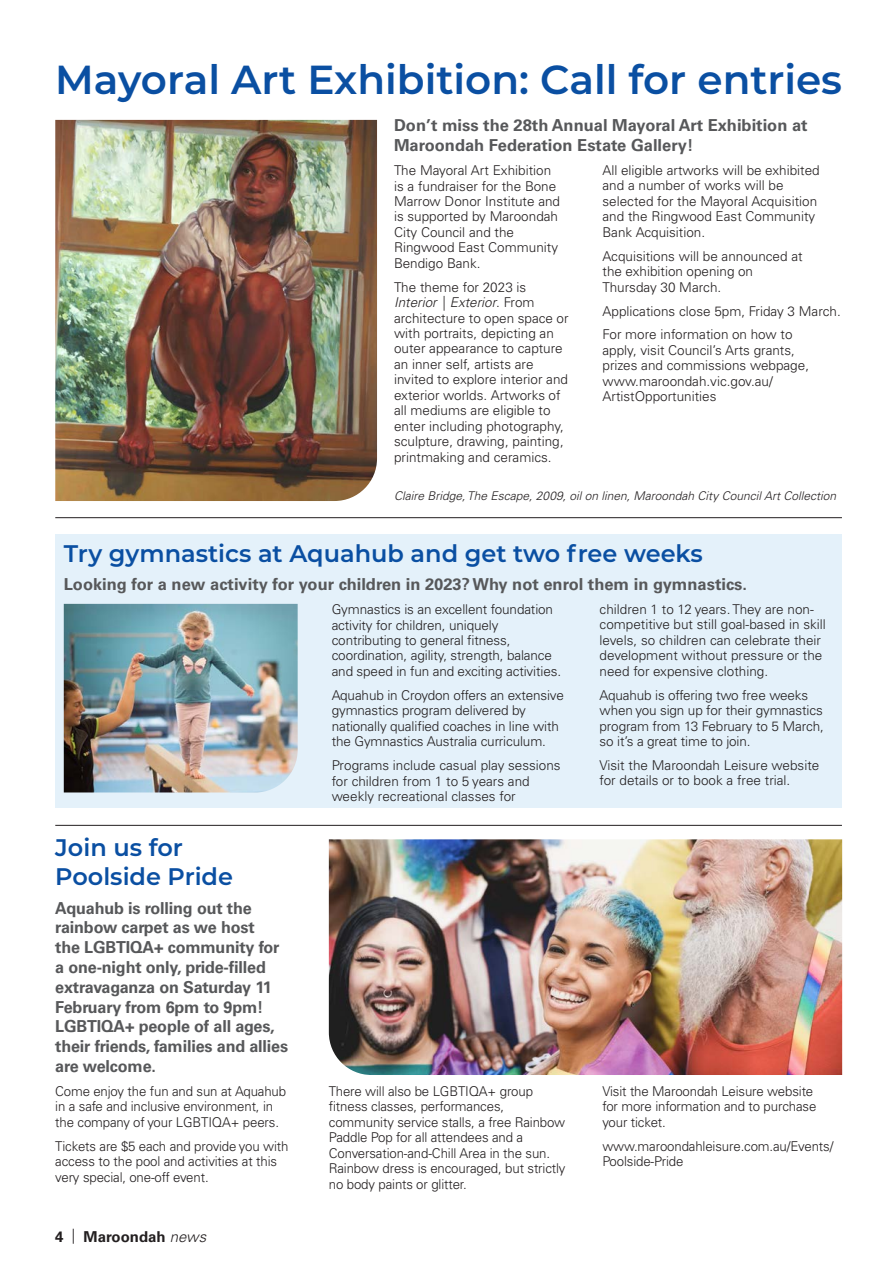
<style>
.page{position:relative;width:893px;height:1263px;background:#fff}
.page>*{position:absolute;margin:0;border:0;box-sizing:border-box;transform-origin:0 0}
.Heading__Large{font:600 40.5px "Montserrat";color:#0a4fa2}
.Heading__Small{font:600 24px/28.8px "Montserrat";color:#0a4fa2}
.Intro{font:700 16.5px/19.8px "Univers LT Pro 65";letter-spacing:-.01em;color:#57585a}
.t1{font:700 15px "Univers LT Pro 65";color:#231f20}
.Body{font:300 13.5px/15.5px "Univers LT Pro 45";letter-spacing:-.005em;color:#231f20}
.Photo_Caption{font:italic 300 12px "Univers LT Pro 45";color:#231f20}
.s1{font-style:italic}
.s2{font-family:"Univers LT Pro 45";font-weight:300}
.s3{font-family:"Univers LT Pro 45";font-weight:300;font-style:italic}
</style>
<div class="page">
<hr style="left:55px;top:517px;width:787px;height:1px;background:#231f20">
<hr style="left:55px;top:825px;width:787px;height:1px;background:#231f20">
<div style="left:55px;top:534px;width:787px;height:274px;background:#e4f1fa"></div>
<img style="left:55px;top:120px;width:322px;height:381px">
<img style="left:329px;top:839px;width:513px;height:236px">
<img style="left:64px;top:604px;width:234px;height:188px">
<p class="Heading__Large" style="left:55px;top:51px;width:788px">Mayoral Art Exhibition: Call for entries</p>
<p class="Intro" style="left:394px;top:115px;width:415px">Don’t miss the 28th Annual Mayoral Art Exhibition at<br>Maroondah Federation Estate Gallery!</p>
<p class="Body" style="left:394px;top:162px;width:168px">The Mayoral Art Exhibition is a fundraiser for the Bone<br>Marrow Donor Institute and is supported by Maroondah<br>City Council and the<br>Ringwood East Community<br>Bendigo Bank.</p>
<p class="Body" style="left:394px;top:279px;width:176px">The theme for 2023 is<br><span class="s1">Interior | Exterior</span>. From architecture to open space or with portraits, depicting an outer appearance to capture an inner self, artists are invited to explore interior and exterior worlds. Artworks of all mediums are eligible to enter including photography, sculpture, drawing, painting, printmaking and ceramics.</p>
<p class="Body" style="left:602px;top:162px;width:219px">All eligible artworks will be exhibited and a number of works will be selected for the Mayoral Acquisition and the Ringwood East Community<br>Bank Acquisition.</p>
<p class="Body" style="left:602px;top:248px;width:202px">Acquisitions will be announced at the exhibition opening on<br>Thursday 30 March.</p>
<p class="Body" style="left:602px;top:303px;width:240px">Applications close 5pm, Friday 3 March.</p>
<p class="Body" style="left:602px;top:327px;width:208px">For more information on how to apply, visit Council’s Arts grants, prizes and commissions webpage, www.maroondah.vic.gov.au/<br>ArtistOpportunities</p>
<p class="Photo_Caption" style="left:394px;top:489px;width:443px">Claire Bridge, The Escape, 2009, oil on linen, Maroondah City Council Art Collection</p>
<p class="Heading__Small" style="left:64px;top:538px;width:640px">Try gymnastics at Aquahub and get two free weeks</p>
<p class="Intro" style="left:64px;top:573px;width:685px">Looking for a new activity for your children in 2023? Why not enrol them in gymnastics.</p>
<p class="Body" style="left:332px;top:601px;width:231px">Gymnastics is an excellent foundation activity for children, uniquely contributing to general fitness, coordination, agility, strength, balance and speed in fun and exciting activities.</p>
<p class="Body" style="left:332px;top:687px;width:234px">Aquahub in Croydon offers an extensive gymnastics program delivered by nationally qualified coaches in line with the Gymnastics Australia curriculum.</p>
<p class="Body" style="left:332px;top:757px;width:231px">Programs include casual play sessions for children from 1 to 5 years and weekly recreational classes for</p>
<p class="Body" style="left:600px;top:601px;width:228px">children 1 to 12 years. They are non&shy;competitive but still goal-based in skill levels, so children can celebrate their development without pressure or the need for expensive clothing.</p>
<p class="Body" style="left:600px;top:687px;width:226px">Aquahub is offering two free weeks when you sign up for their gymnastics program from 13 February to 5 March, so it’s a great time to join.</p>
<p class="Body" style="left:600px;top:757px;width:221px">Visit the Maroondah Leisure website for details or to book a free trial.</p>
<p class="Heading__Small" style="left:55px;top:832px;width:179px">Join us for<br>Poolside Pride</p>
<p class="Intro" style="left:55px;top:897px;width:234px">Aquahub is rolling out the rainbow carpet as we host<br>the LGBTIQA+ community for a one-night only, pride-filled extravaganza on Saturday 11<br>February from 6pm to 9pm!<br>LGBTIQA+ people of all ages, their friends, families and allies are welcome.</p>
<p class="Body" style="left:55px;top:1083px;width:232px">Come enjoy the fun and sun at Aquahub in a safe and inclusive environment, in the company of your LGBTIQA+ peers.</p>
<p class="Body" style="left:55px;top:1138px;width:235px">Tickets are $5 each and provide you with access to the pool and activities at this very special, one-off event.</p>
<p class="t1" style="left:55px;top:1226px;width:153px">4 <span class="s2">|</span> Maroondah <span class="s3">news</span></p>
<p class="Body" style="left:329px;top:1083px;width:238px">There will also be LGBTIQA+ group fitness classes, performances, community service stalls, a free Rainbow Paddle Pop for all attendees and a Conversation-and-Chill Area in the sun.<br>Rainbow dress is encouraged, but strictly no body paints or glitter.</p>
<p class="Body" style="left:602px;top:1083px;width:215px">Visit the Maroondah Leisure website for more information and to purchase your ticket.</p>
<p class="Body" style="left:602px;top:1138px;width:232px">www.maroondahleisure.com.au/Events/<br>Poolside-Pride</p>
</div>
